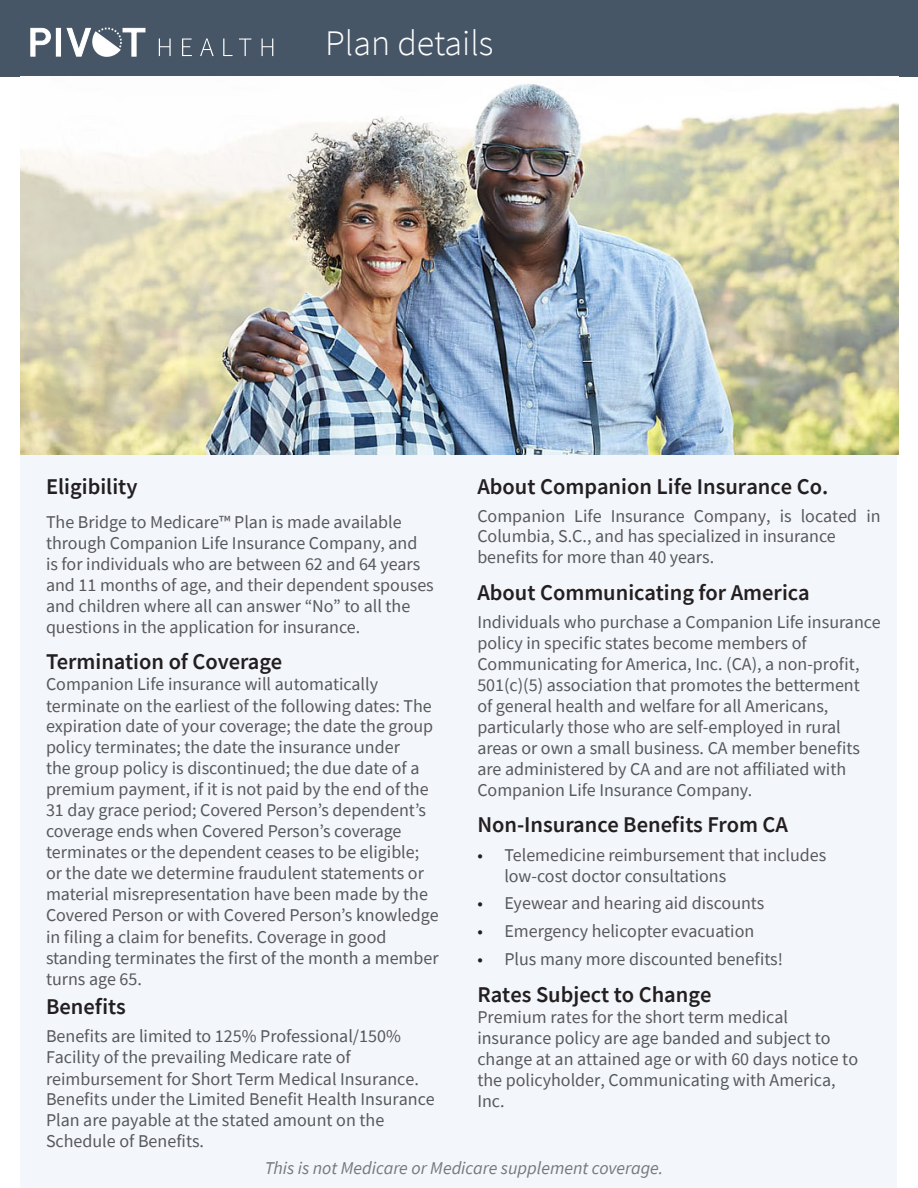
<style>
.page{position:relative;width:918px;height:1188px;background:#fff}
.page>*{position:absolute;margin:0;border:0;box-sizing:border-box;transform-origin:0 0}
.t1{font:300 36px "Source Sans Pro";color:#fff}
.t2{font:600 22.5px "Source Sans Pro";color:#231f20}
.t3{font:18px/21px "Source Sans Pro";color:#57585a}
.t4{font:italic 18px "Source Sans Pro";color:#57585a}
.s1{color:#231f20}
</style>
<div class="page">
<div style="left:0;top:0;width:918px;height:77px;background:#475667"></div>
<svg style="left:31px;top:28px;width:20px;height:28px"></svg>
<div style="left:56px;top:28px;width:5px;height:28px;background:#fff"></div>
<svg style="left:67px;top:28px;width:78px;height:29px"></svg>
<svg style="left:159px;top:39px;width:12px;height:17px"></svg>
<svg style="left:182px;top:39px;width:10px;height:17px"></svg>
<svg style="left:200px;top:39px;width:14px;height:17px"></svg>
<svg style="left:223px;top:39px;width:10px;height:17px"></svg>
<svg style="left:239px;top:39px;width:12px;height:17px"></svg>
<svg style="left:262px;top:39px;width:11px;height:17px"></svg>
<div style="left:21px;top:77px;width:876px;height:1111px;background:#f3f6fb"></div>
<img style="left:21px;top:77px;width:877px;height:377px">
<p class="t1" style="left:325px;top:21px;width:170px">Plan details</p>
<p class="t2" style="left:46px;top:472px;width:93px">Eligibility</p>
<p class="t3" style="left:46px;top:512px;width:389px">The Bridge to Medicare™ Plan is made available through Companion Life Insurance Company, and<br>is for individuals who are between 62 and 64 years and 11 months of age, and their dependent spouses and children where all can answer “No” to all the questions in the application for insurance.</p>
<p class="t2" style="left:46px;top:647px;width:238px">Termination of Coverage</p>
<p class="t3" style="left:46px;top:674px;width:394px">Companion Life insurance will automatically terminate on the earliest of the following dates: The expiration date of your coverage; the date the group policy terminates; the date the insurance under<br>the group policy is discontinued; the due date of a premium payment, if it is not paid by the end of the 31 day grace period; Covered Person’s dependent’s coverage ends when Covered Person’s coverage terminates or the dependent ceases to be eligible; or the date we determine fraudulent statements or material misrepresentation have been made by the Covered Person or with Covered Person’s knowledge in filing a claim for benefits. Coverage in good standing terminates the first of the month a member turns age 65.</p>
<p class="t2" style="left:46px;top:992px;width:81px">Benefits</p>
<p class="t3" style="left:46px;top:1026px;width:390px">Benefits are limited to 125% Professional/150% Facility of the prevailing Medicare rate of reimbursement for Short Term Medical Insurance.<br>Benefits under the Limited Benefit Health Insurance Plan are payable at the stated amount on the Schedule of Benefits.</p>
<p class="t2" style="left:477px;top:472px;width:353px">About Companion Life Insurance Co.</p>
<p class="t3" style="left:477px;top:505px;width:405px">Companion Life Insurance Company, is located in<br>Columbia, S.C., and has specialized in insurance benefits for more than 40 years.</p>
<p class="t2" style="left:477px;top:578px;width:334px">About Communicating for America</p>
<p class="t3" style="left:477px;top:611px;width:405px">Individuals who purchase a Companion Life insurance policy in specific states become members of Communicating for America, Inc. (CA), a non-profit, 501(c)(5) association that promotes the betterment<br>of general health and welfare for all Americans, particularly those who are self-employed in rural areas or own a small business. CA member benefits are administered by CA and are not affiliated with Companion Life Insurance Company.</p>
<p class="t2" style="left:477px;top:810px;width:312px">Non-Insurance Benefits From CA</p>
<p class="t3" style="left:504px;top:844px;width:323px;text-indent:-27px"><span class="s1">•</span> Telemedicine reimbursement that includes low-cost doctor consultations</p>
<p class="t3" style="left:477px;top:893px;width:289px"><span class="s1">•</span> Eyewear and hearing aid discounts</p>
<p class="t3" style="left:477px;top:920px;width:278px"><span class="s1">•</span> Emergency helicopter evacuation</p>
<p class="t3" style="left:477px;top:948px;width:307px"><span class="s1">•</span> Plus many more discounted benefits!</p>
<p class="t2" style="left:477px;top:979px;width:236px">Rates Subject to Change</p>
<p class="t3" style="left:477px;top:1006px;width:382px">Premium rates for the short term medical insurance policy are age banded and subject to change at an attained age or with 60 days notice to the policyholder, Communicating with America, Inc.</p>
<p class="t4" style="left:264px;top:1156px;width:400px">This is not Medicare or Medicare supplement coverage.</p>
</div>
